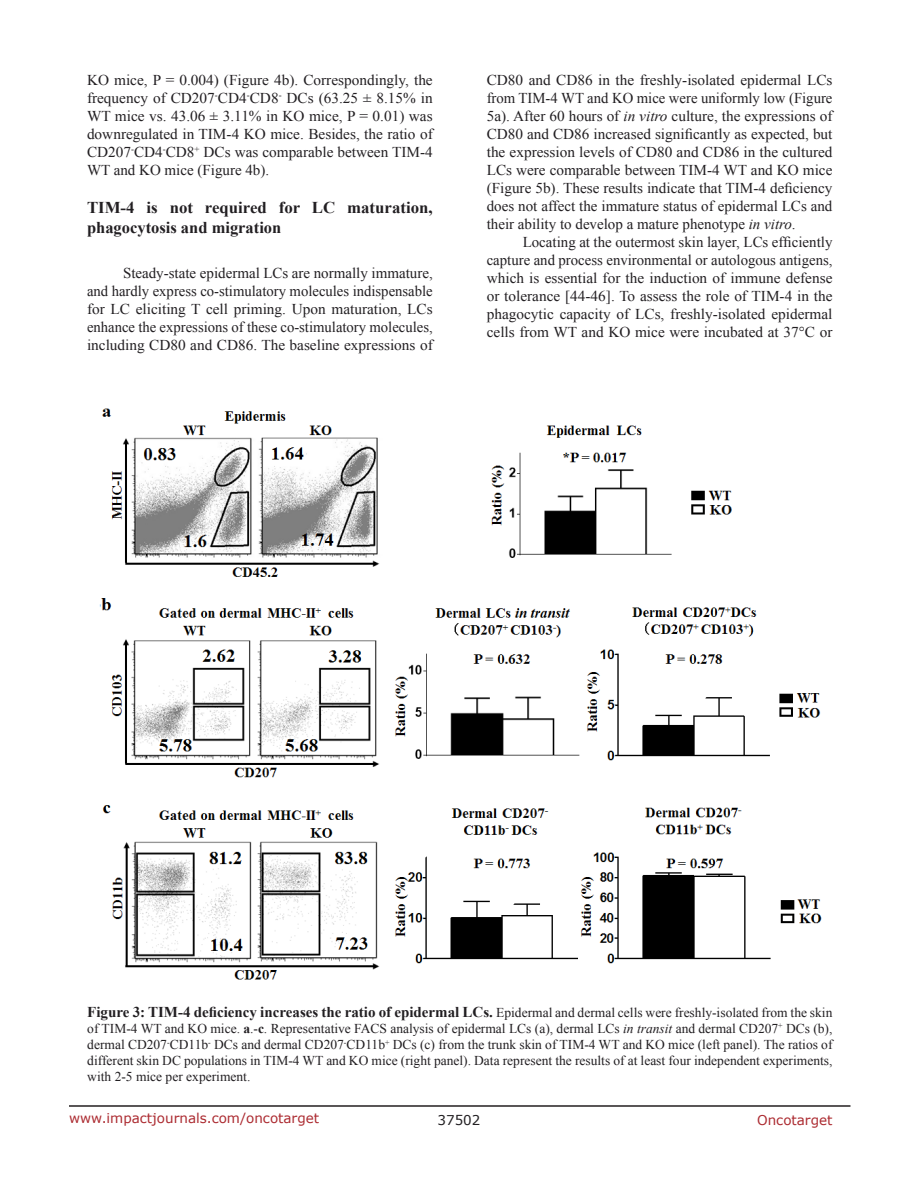
<style>
.page{position:relative;width:918px;height:1188px;background:#fff}
.page>*{position:absolute;margin:0;border:0;box-sizing:border-box;transform-origin:0 0}
.t1{font:700 16.5px "Times New Roman";color:#221f22}
.t2{font:15px/18px "Times New Roman";color:#221f22;text-align:justify}
.t3{font:700 15px "Times New Roman";color:#221f22}
.t4{font:13.5px/16.2px "Times New Roman";color:#221f22;text-align:justify}
.t5{font:13.5px "Verdana";color:#ac2b31}
.t6{font:13.5px "Verdana";color:#221f22}
.s1{font-style:italic}
.s2{font-weight:400;font-size:13.5px}
.s3{font-weight:700}
</style>
<div class="page">
<hr style="left:69px;top:1105px;width:781px;height:2px;background:#231f20">
<img style="left:99px;top:408px;width:723px;height:572px">
<p class="t2" style="left:87px;top:71px;width:347px">KO mice, P = 0.004) (Figure 4b). Correspondingly, the frequency of CD207<sup>-</sup>CD4<sup>-</sup>CD8<sup>-</sup> DCs (63.25 ± 8.15% in WT mice vs. 43.06 ± 3.11% in KO mice, P = 0.01) was downregulated in TIM-4 KO mice. Besides, the ratio of CD207<sup>-</sup>CD4<sup>-</sup>CD8<sup>+</sup> DCs was comparable between TIM-4<br>WT and KO mice (Figure 4b).</p>
<p class="t1" style="left:87px;top:196px;width:237px">TIM-4 is not required for LC</p>
<p class="t1" style="left:347px;top:196px;width:87px">maturation,</p>
<p class="t1" style="left:87px;top:216px;width:196px">phagocytosis and migration</p>
<p class="t2" style="left:87px;top:264px;width:347px;text-indent:36px">Steady-state epidermal LCs are normally immature, and hardly express co-stimulatory molecules indispensable for LC eliciting T cell priming. Upon maturation, LCs enhance the expressions of these co-stimulatory molecules, including CD80 and CD86. The baseline expressions of</p>
<p class="t2" style="left:487px;top:71px;width:347px">CD80 and CD86 in the freshly-isolated epidermal LCs from TIM-4 WT and KO mice were uniformly low (Figure 5a). After 60 hours of <span class="s1">in vitro</span> culture, the expressions of CD80 and CD86 increased significantly as expected, but the expression levels of CD80 and CD86 in the cultured LCs were comparable between TIM-4 WT and KO mice (Figure 5b). These results indicate that TIM-4 deficiency does not affect the immature status of epidermal LCs and their ability to develop a mature phenotype <span class="s1">in vitro</span>.</p>
<p class="t2" style="left:487px;top:233px;width:347px;text-indent:36px">Locating at the outermost skin layer, LCs efficiently capture and process environmental or autologous antigens, which is essential for the induction of immune defense or tolerance [44-46]. To assess the role of TIM-4 in the phagocytic capacity of LCs, freshly-isolated epidermal cells from WT and KO mice were incubated at 37°C or</p>
<p class="t3" style="left:87px;top:1001px;width:747px">Figure 3: TIM-4 deficiency increases the ratio of epidermal LCs. <span class="s2">Epidermal and dermal cells were freshly-isolated from the skin</span></p>
<p class="t4" style="left:87px;top:1020px;width:747px">of TIM-4 WT and KO mice. <span class="s3">a</span>.-<span class="s3">c</span>. Representative FACS analysis of epidermal LCs (a), dermal LCs <span class="s1">in transit</span> and dermal CD207<sup>+</sup> DCs (b), dermal CD207<sup>-</sup>CD11b<sup>-</sup> DCs and dermal CD207<sup>-</sup>CD11b<sup>+</sup> DCs (c) from the trunk skin of TIM-4 WT and KO mice (left panel). The ratios of different skin DC populations in TIM-4 WT and KO mice (right panel). Data represent the results of at least four independent experiments, with 2-5 mice per experiment.</p>
<p class="t5" style="left:69px;top:1109px;width:252px">www.impactjournals.com/oncotarget</p>
<p class="t6" style="left:438px;top:1111px;width:44px">37502</p>
<p class="t5" style="left:757px;top:1111px;width:77px">Oncotarget</p>
</div>
